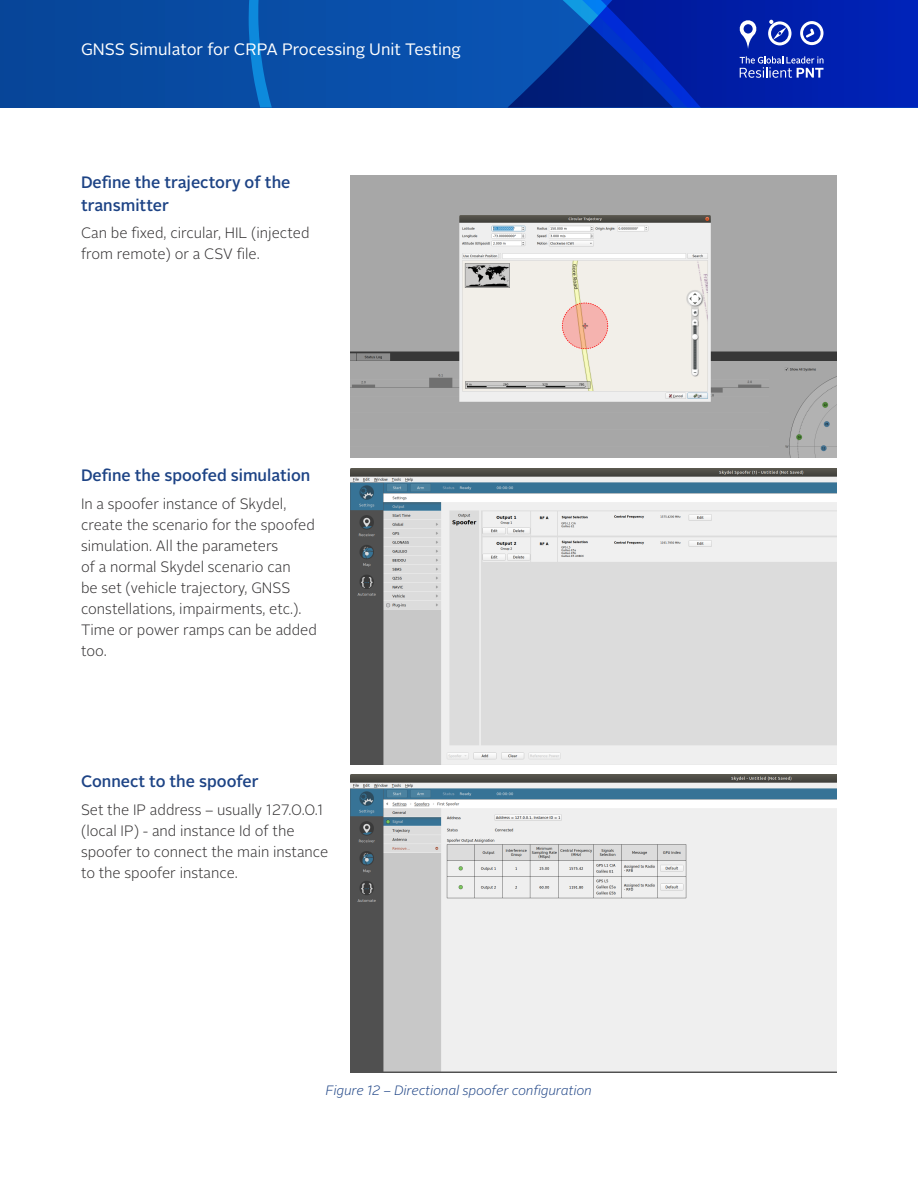
<style>
.page{position:relative;width:918px;height:1188px;background:#fff}
.page>*{position:absolute;margin:0;border:0;box-sizing:border-box;transform-origin:0 0}
.Paragraph_Style_2{font:500 16.5px/22.5px "Alright Sans";color:#1d4385}
.t1{font:16.5px "Alright Sans";color:#fff}
.Paragraph_Style_2-2{font:300 15px/21px "Alright Sans";color:#312f30}
.Paragraph_Style_3{font:italic 300 13.5px "Alright Sans";color:#1d4385}
</style>
<div class="page">
<div style="left:0;top:0;width:918px;height:108px;background:#084ba3"></div>
<svg style="left:701px;top:0;width:217px;height:108px;background:#0020ae"></svg>
<svg style="left:460px;top:0;width:241px;height:108px"></svg>
<svg style="left:249px;top:0;width:23px;height:108px"></svg>
<svg style="left:739px;top:19px;width:18px;height:30px"></svg>
<svg style="left:768px;top:20px;width:23px;height:25px"></svg>
<svg style="left:800px;top:21px;width:24px;height:24px"></svg>
<svg style="left:740px;top:56px;width:84px;height:22px;background:#445ac0"></svg>
<img style="left:351px;top:176px;width:486px;height:282px">
<img style="left:351px;top:469px;width:486px;height:296px">
<img style="left:351px;top:775px;width:486px;height:297px">
<p class="t1" style="left:81px;top:38px;width:382px">GNSS Simulator for CRPA Processing Unit Testing</p>
<p class="Paragraph_Style_2" style="left:81px;top:171px;width:211px">Define the trajectory of the transmitter</p>
<p class="Paragraph_Style_2-2" style="left:81px;top:223px;width:230px">Can be fixed, circular, HIL (injected from remote) or a CSV file.</p>
<p class="Paragraph_Style_2" style="left:81px;top:465px;width:231px">Define the spoofed simulation</p>
<p class="Paragraph_Style_2-2" style="left:81px;top:494px;width:237px">In a spoofer instance of Skydel, create the scenario for the spoofed simulation. All the parameters<br>of a normal Skydel scenario can<br>be set (vehicle trajectory, GNSS constellations, impairments, etc.).<br>Time or power ramps can be added too.</p>
<p class="Paragraph_Style_2" style="left:81px;top:771px;width:179px">Connect to the spoofer</p>
<p class="Paragraph_Style_2-2" style="left:81px;top:800px;width:249px">Set the IP address – usually 127.0.0.1 (local IP) - and instance Id of the spoofer to connect the main instance to the spoofer instance.</p>
<p class="Paragraph_Style_3" style="left:326px;top:1081px;width:268px">Figure 12 – Directional spoofer configuration</p>
</div>
